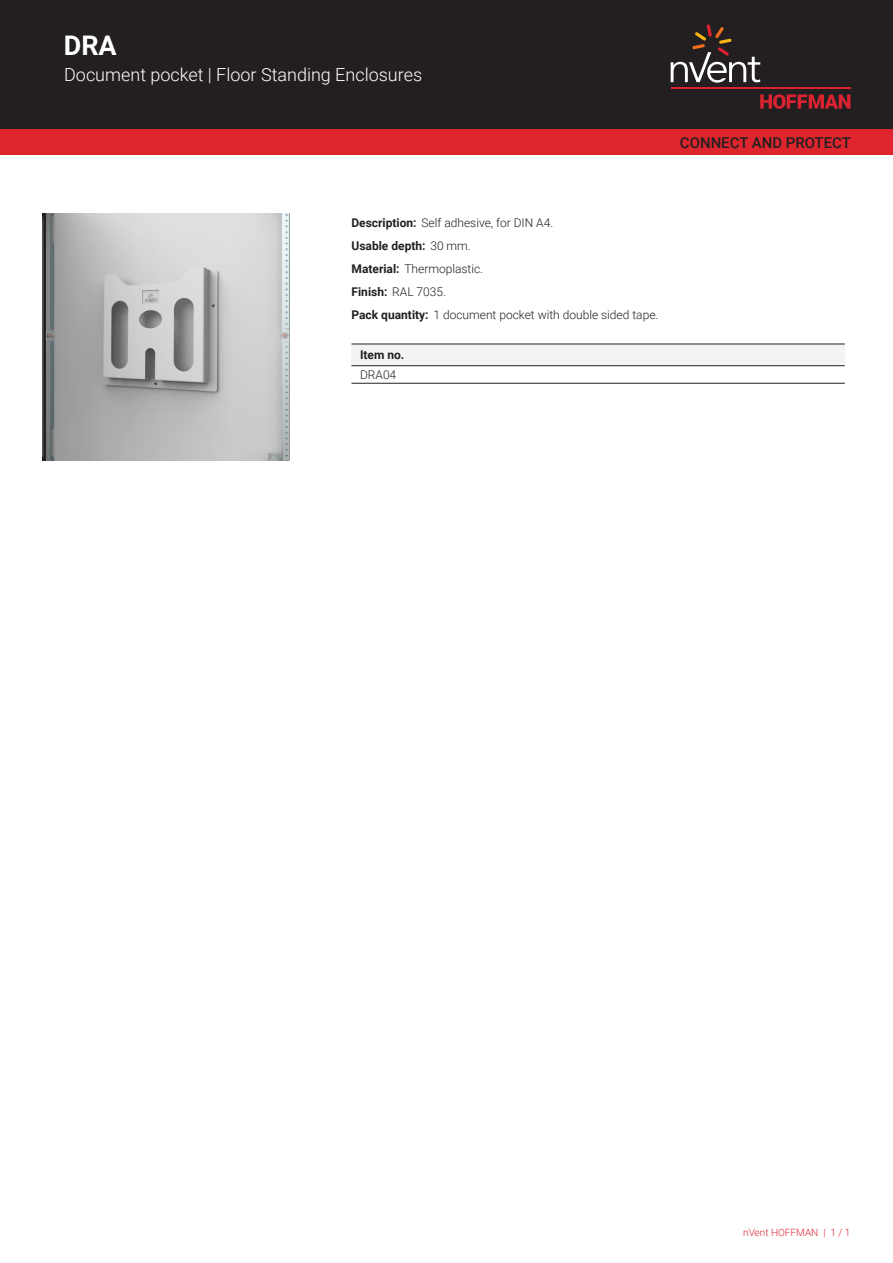
<style>
.page{position:relative;width:893px;height:1263px;background:#fff}
.page>*{position:absolute;margin:0;border:0;box-sizing:border-box;transform-origin:0 0}
.t1{font:700 27px "Roboto";color:#fff}
.t2{font:300 18px "Roboto";color:#fff}
.t3{font:500 15px "Roboto";color:#231f20}
.t4{font:300 12px/23px "Roboto";color:#231f20}
.t5{font:700 12px "Roboto";color:#231f20}
.t6{font:300 10.05px "Roboto";color:#de252e}
.s1{font-weight:700}
</style>
<div class="page">
<div style="left:0;top:0;width:893px;height:129px;background:#231f20"></div>
<svg style="left:760px;top:94px;width:90px;height:15px"></svg>
<hr style="left:671px;top:88px;width:179px;height:1px;background:#db2230">
<svg style="left:671px;top:24px;width:89px;height:59px"></svg>
<div style="left:0;top:129px;width:893px;height:26px;background:#de252e"></div>
<div style="left:351px;top:344px;width:494px;height:22px;background:#f2f3f4"></div>
<hr style="left:351px;top:344px;width:494px;height:1px;background:#231f20">
<hr style="left:351px;top:383px;width:494px;height:1px;background:#231f20">
<hr style="left:351px;top:365px;width:494px;height:1px;background:#231f20">
<img style="left:43px;top:213px;width:246px;height:247px">
<h1 class="t1" style="left:64px;top:26px;width:54px">DRA</h1>
<h2 class="t2" style="left:64px;top:62px;width:359px">Document pocket | Floor Standing Enclosures</h2>
<p class="t3" style="left:680px;top:132px;width:173px">CONNECT AND PROTECT</p>
<p class="t4" style="left:351px;top:211px;width:308px"><span class="s1">Description:</span> Self adhesive, for DIN A4.<br><span class="s1">Usable depth:</span> 30 mm.<br><span class="s1">Material:</span> Thermoplastic.<br><span class="s1">Finish:</span> RAL 7035.<br><span class="s1">Pack quantity:</span> 1 document pocket with double sided tape.</p>
<p class="t5" style="left:360px;top:347px;width:46px">Item no.</p>
<p class="t4" style="left:360px;top:363px;width:38px">DRA04</p>
<p class="t6" style="left:743px;top:1226px;width:109px">nVent HOFFMAN | 1 / 1</p>
</div>
